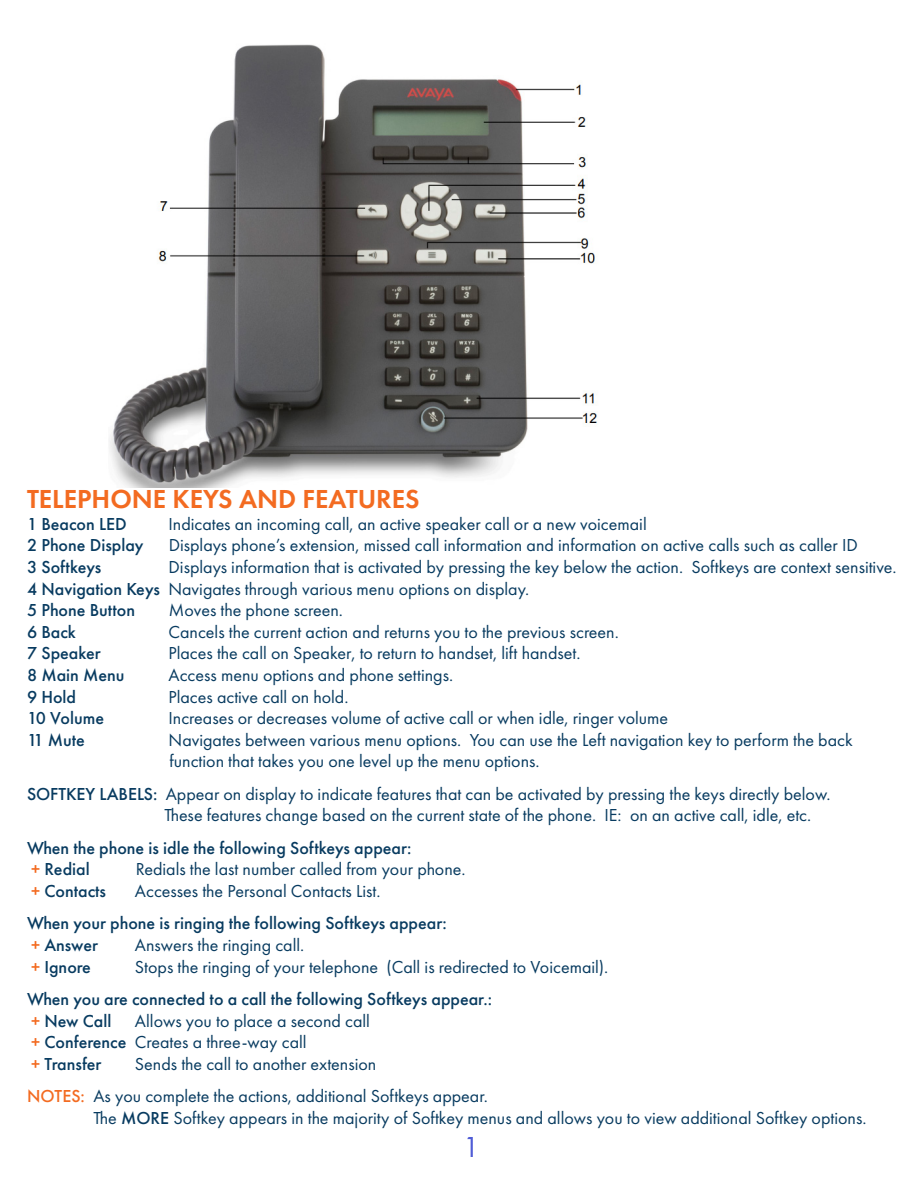
<style>
.page{position:relative;width:918px;height:1188px;background:#fff}
.page>*{position:absolute;margin:0;border:0;box-sizing:border-box;transform-origin:0 0}
.t1{font:30px "Futura PT";color:#4f5cd6}
.t2{font:600 27px "Futura PT";color:#f36b21}
.t3{font:18px "Futura PT";color:#083b60}
.t4{font:500 18px "Futura PT";color:#083b60}
.s1{font-weight:500}
.s2{color:#f36b21}
.s3{font-weight:500;color:#f36b21}
</style>
<div class="page">
<img style="left:109px;top:44px;width:488px;height:444px">
<p class="t2" style="left:27px;top:482px;width:394px">TELEPHONE KEYS AND FEATURES</p>
<p class="t4" style="left:27px;top:513px;width:101px">1 Beacon LED</p>
<p class="t3" style="left:169px;top:513px;width:480px">Indicates an incoming call, an active speaker call or a new voicemail</p>
<p class="t4" style="left:27px;top:534px;width:118px">2 Phone Display</p>
<p class="t3" style="left:169px;top:535px;width:691px">Displays phone’s extension, missed call information and information on active calls such as caller ID</p>
<p class="t4" style="left:27px;top:556px;width:76px">3 Softkeys</p>
<p class="t3" style="left:169px;top:556px;width:730px">Displays information that is activated by pressing the key below the action. Softkeys are context sensitive.</p>
<p class="t3" style="left:27px;top:578px;width:504px"><span class="s1">4 Navigation Keys</span> Navigates through various menu options on display.</p>
<p class="t4" style="left:27px;top:599px;width:110px">5 Phone Button</p>
<p class="t3" style="left:169px;top:599px;width:176px">Moves the phone screen.</p>
<p class="t4" style="left:27px;top:621px;width:50px">6 Back</p>
<p class="t3" style="left:169px;top:621px;width:452px">Cancels the current action and returns you to the previous screen.</p>
<p class="t4" style="left:27px;top:642px;width:75px">7 Speaker</p>
<p class="t3" style="left:169px;top:643px;width:413px">Places the call on Speaker, to return to handset, lift handset.</p>
<p class="t4" style="left:27px;top:664px;width:99px">8 Main Menu</p>
<p class="t3" style="left:169px;top:664px;width:286px">Access menu options and phone settings.</p>
<p class="t4" style="left:27px;top:686px;width:51px">9 Hold</p>
<p class="t3" style="left:169px;top:686px;width:181px">Places active call on hold.</p>
<p class="t4" style="left:27px;top:707px;width:79px">10 Volume</p>
<p class="t3" style="left:169px;top:707px;width:501px">Increases or decreases volume of active call or when idle, ringer volume</p>
<p class="t4" style="left:27px;top:729px;width:59px">11 Mute</p>
<p class="t3" style="left:169px;top:729px;width:686px">Navigates between various menu options. You can use the Left navigation key to perform the back</p>
<p class="t3" style="left:170px;top:751px;width:372px">function that takes you one level up the menu options.</p>
<p class="t3" style="left:27px;top:783px;width:805px"><span class="s1">SOFTKEY LABELS:</span> Appear on display to indicate features that can be activated by pressing the keys directly below.</p>
<p class="t3" style="left:164px;top:805px;width:648px">These features change based on the current state of the phone. IE: on an active call, idle, etc.</p>
<p class="t4" style="left:27px;top:837px;width:386px">When the phone is idle the following Softkeys appear:</p>
<p class="t4" style="left:31px;top:858px;width:60px"><span class="s2">+</span> Redial</p>
<p class="t3" style="left:136px;top:859px;width:331px">Redials the last number called from your phone.</p>
<p class="t4" style="left:31px;top:880px;width:76px"><span class="s2">+</span> Contacts</p>
<p class="t3" style="left:135px;top:880px;width:247px">Accesses the Personal Contacts List.</p>
<p class="t4" style="left:27px;top:912px;width:421px">When your phone is ringing the following Softkeys appear:</p>
<p class="t4" style="left:31px;top:934px;width:68px"><span class="s2">+</span> Answer</p>
<p class="t3" style="left:135px;top:934px;width:171px">Answers the ringing call.</p>
<p class="t4" style="left:31px;top:956px;width:61px"><span class="s2">+</span> Ignore</p>
<p class="t3" style="left:135px;top:956px;width:475px">Stops the ringing of your telephone (Call is redirected to Voicemail).</p>
<p class="t4" style="left:27px;top:988px;width:467px">When you are connected to a call the following Softkeys appear.:</p>
<p class="t4" style="left:31px;top:1010px;width:82px"><span class="s2">+</span> New Call</p>
<p class="t3" style="left:135px;top:1010px;width:237px">Allows you to place a second call</p>
<p class="t3" style="left:31px;top:1031px;width:277px"><span class="s3">+</span> <span class="s1">Conference</span> Creates a three-way call</p>
<p class="t4" style="left:31px;top:1053px;width:72px"><span class="s2">+</span> Transfer</p>
<p class="t3" style="left:135px;top:1053px;width:243px">Sends the call to another extension</p>
<p class="t3" style="left:27px;top:1085px;width:462px"><span class="s3">NOTES:</span> As you complete the actions, additional Softkeys appear.</p>
<p class="t3" style="left:94px;top:1107px;width:774px">The <span class="s1">MORE</span> Softkey appears in the majority of Softkey menus and allows you to view additional Softkey options.</p>
<p class="t1" style="left:463px;top:1129px;width:19px">1</p>
</div>
